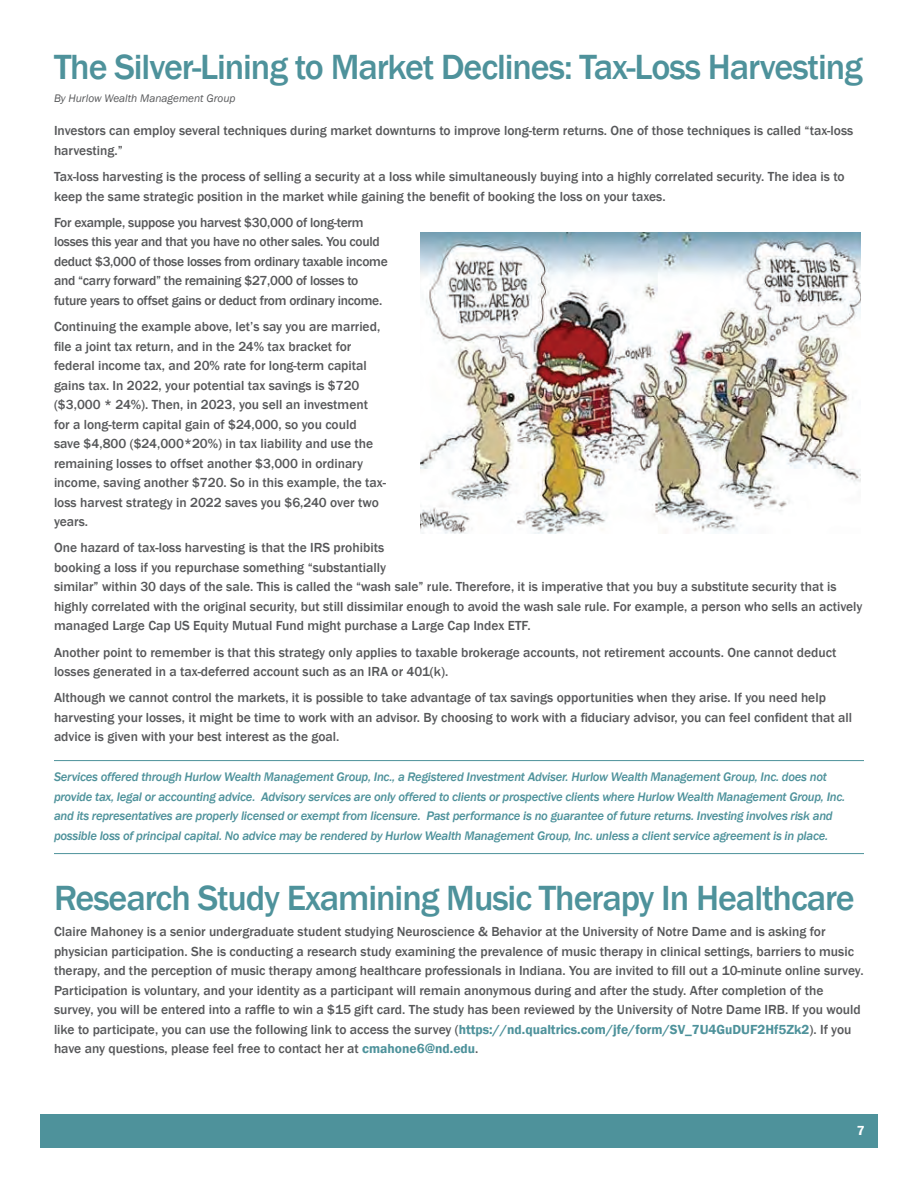
<style>
.page{position:relative;width:918px;height:1188px;background:#fff}
.page>*{position:absolute;margin:0;border:0;box-sizing:border-box;transform-origin:0 0}
.t1{font:500 36px "Franklin Gothic";letter-spacing:-.03em;color:#4e929b}
.t2{font:500 13.5px/19.5px "Franklin Gothic";color:#57585a}
.t3{font:500 13.5px/19.5px "Franklin Gothic";letter-spacing:-.02em;color:#57585a}
.t4{font:600 13.5px "Franklin Gothic";color:#fff}
.t5{font:italic 500 12.75px/19.5px "Franklin Gothic";letter-spacing:-.02em;color:#4e929b}
.t6{font:italic 11.25px "Franklin Gothic";color:#57585a}
.s1{font-weight:600;color:#4e929b}
</style>
<div class="page">
<div style="left:823px;top:1114px;width:55px;height:34px;background:#4e929b"></div>
<div style="left:40px;top:1114px;width:783px;height:34px;background:#4e929b"></div>
<hr style="left:54px;top:760px;width:810px;height:1px;background:#4e929b">
<hr style="left:54px;top:853px;width:810px;height:1px;background:#4e929b">
<img style="left:421px;top:232px;width:440px;height:302px">
<h1 class="t1" style="left:54px;top:45px;width:810px">The Silver-Lining to Market Declines: Tax-Loss Harvesting</h1>
<p class="t6" style="left:54px;top:92px;width:183px">By Hurlow Wealth Management Group</p>
<p class="t2" style="left:54px;top:121px;width:801px">Investors can employ several techniques during market downturns to improve long-term returns. One of those techniques is called “tax-loss harvesting.”</p>
<p class="t2" style="left:54px;top:167px;width:792px">Tax-loss harvesting is the process of selling a security at a loss while simultaneously buying into a highly correlated security. The idea is to keep the same strategic position in the market while gaining the benefit of booking the loss on your taxes.</p>
<p class="t3" style="left:54px;top:213px;width:335px">For example, suppose you harvest $30,000 of long-term losses this year and that you have no other sales. You could deduct $3,000 of those losses from ordinary taxable income and “carry forward” the remaining $27,000 of losses to future years to offset gains or deduct from ordinary income.</p>
<p class="t2" style="left:54px;top:317px;width:334px">Continuing the example above, let’s say you are married, file a joint tax return, and in the 24% tax bracket for federal income tax, and 20% rate for long-term capital gains tax. In 2022, your potential tax savings is $720 ($3,000 * 24%). Then, in 2023, you sell an investment for a long-term capital gain of $24,000, so you could save $4,800 ($24,000*20%) in tax liability and use the remaining losses to offset another $3,000 in ordinary income, saving another $720. So in this example, the tax&shy;loss harvest strategy in 2022 saves you $6,240 over two years.</p>
<p class="t2" style="left:54px;top:538px;width:810px">One hazard of tax-loss harvesting is that the IRS prohibits<br>booking a loss if you repurchase something “substantially<br>similar” within 30 days of the sale. This is called the “wash sale” rule. Therefore, it is imperative that you buy a substitute security that is highly correlated with the original security, but still dissimilar enough to avoid the wash sale rule. For example, a person who sells an actively managed Large Cap US Equity Mutual Fund might purchase a Large Cap Index ETF.</p>
<p class="t2" style="left:54px;top:642px;width:784px">Another point to remember is that this strategy only applies to taxable brokerage accounts, not retirement accounts. One cannot deduct losses generated in a tax-deferred account such as an IRA or 401(k).</p>
<p class="t2" style="left:54px;top:688px;width:800px">Although we cannot control the markets, it is possible to take advantage of tax savings opportunities when they arise. If you need help harvesting your losses, it might be time to work with an advisor. By choosing to work with a fiduciary advisor, you can feel confident that all advice is given with your best interest as the goal.</p>
<p class="t5" style="left:54px;top:767px;width:793px">Services offered through Hurlow Wealth Management Group, Inc., a Registered Investment Adviser. Hurlow Wealth Management Group, Inc. does not provide tax, legal or accounting advice. Advisory services are only offered to clients or prospective clients where Hurlow Wealth Management Group, Inc. and its representatives are properly licensed or exempt from licensure. Past performance is no guarantee of future returns. Investing involves risk and possible loss of principal capital. No advice may be rendered by Hurlow Wealth Management Group, Inc. unless a client service agreement is in place.</p>
<h1 class="t1" style="left:54px;top:876px;width:802px">Research Study Examining Music Therapy In Healthcare</h1>
<p class="t2" style="left:54px;top:922px;width:811px">Claire Mahoney is a senior undergraduate student studying Neuroscience &amp; Behavior at the University of Notre Dame and is asking for physician participation. She is conducting a research study examining the prevalence of music therapy in clinical settings, barriers to music therapy, and the perception of music therapy among healthcare professionals in Indiana. You are invited to fill out a 10-minute online survey.<br>Participation is voluntary, and your identity as a participant will remain anonymous during and after the study. After completion of the survey, you will be entered into a raffle to win a $15 gift card. The study has been reviewed by the University of Notre Dame IRB. If you would like to participate, you can use the following link to access the survey (<span class="s1">https://nd.qualtrics.com/jfe/form/SV_7U4GuDUF2Hf5Zk2</span>). If you have any questions, please feel free to contact her at <span class="s1">cmahone6@nd.edu</span>.</p>
<p class="t4" style="left:857px;top:1123px;width:9px">7</p>
</div>
